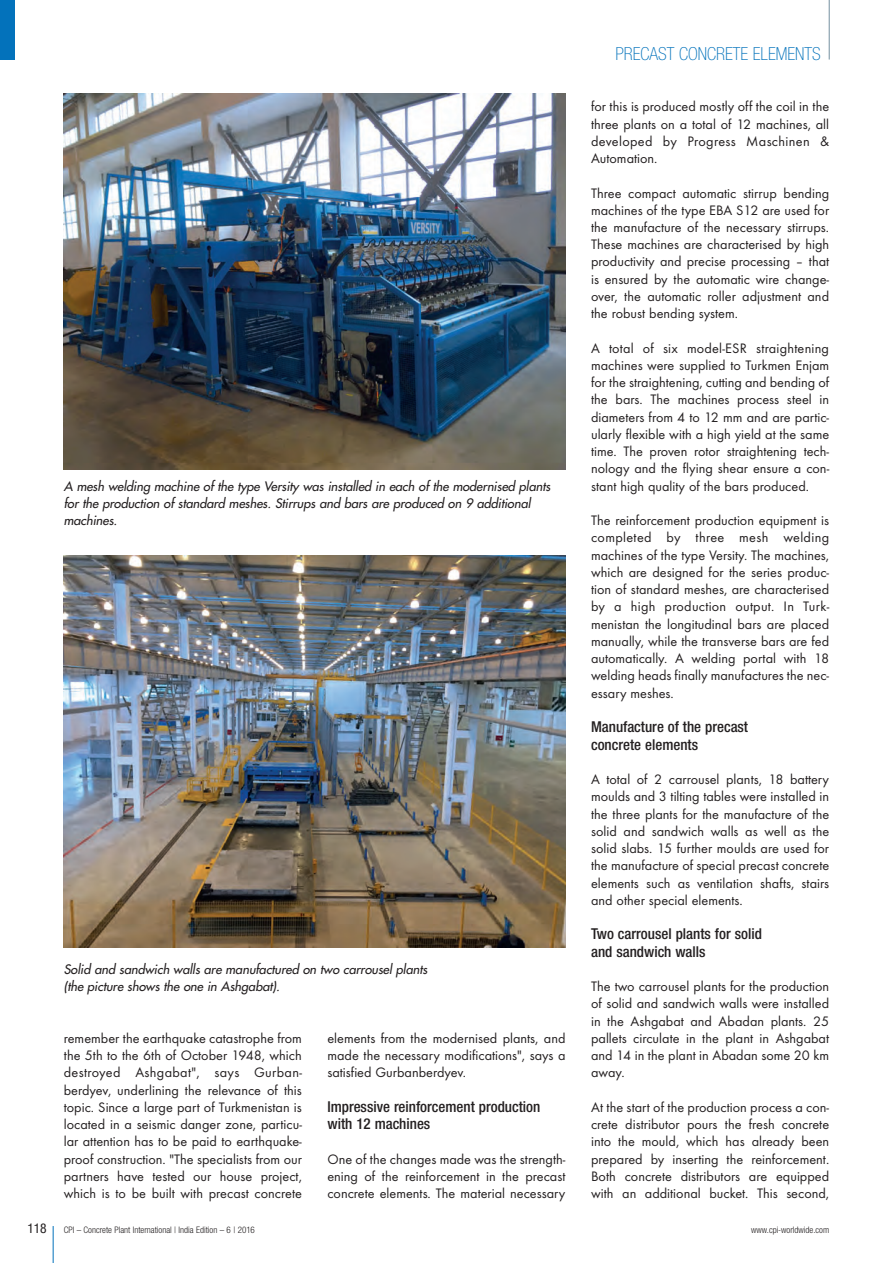
<style>
.page{position:relative;width:893px;height:1263px;background:#fff}
.page>*{position:absolute;margin:0;border:0;box-sizing:border-box;transform-origin:0 0}
.t1{font:100 condensed 18px "Helvetica Neue";color:#0372bb}
.t2{font:500 condensed 15px/17.2px "Helvetica Neue";color:#231f20}
.t3{font:14.25px/17.2px "Futura T";color:#231f20;text-align:justify}
.t4{font:condensed 13.5px "Helvetica Neue";color:#231f20}
.t5{font:italic 12.75px/17.2px "Futura";letter-spacing:-.005em;color:#231f20}
.t6{font:300 condensed 9px "Helvetica Neue";color:#231f20}
</style>
<div class="page">
<hr style="left:53px;top:1226px;width:1px;height:37px;background:#0372bb">
<hr style="left:829px;top:0;width:1px;height:60px;background:#73909f">
<div style="left:0;top:0;width:15px;height:60px;background:#0372bb"></div>
<img style="left:64px;top:94px;width:502px;height:375px">
<img style="left:64px;top:556px;width:502px;height:392px">
<p class="t5" style="left:64px;top:478px;width:490px">A mesh welding machine of the type Versity was installed in each of the modernised plants for the production of standard meshes. Stirrups and bars are produced on 9 additional machines.</p>
<p class="t5" style="left:64px;top:961px;width:367px">Solid and sandwich walls are manufactured on two carrousel plants (the picture shows the one in Ashgabat).</p>
<p class="t3" style="left:64px;top:1029px;width:240px">remember the earthquake catastrophe from the 5th to the 6th of October 1948, which destroyed Ashgabat", says Gurban - berdyev, underlining the relevance of this topic. Since a large part of Turkmenistan is located in a seismic danger zone, particu&shy;lar attention has to be paid to earthquake&shy;proof construction. "The specialists from our partners have tested our house project, which is to be built with precast concrete</p>
<p class="t3" style="left:327px;top:1029px;width:240px">elements from the modernised plants, and made the necessary modifications", says a satisfied Gurbanberdyev.</p>
<p class="t2" style="left:327px;top:1099px;width:214px">Impressive reinforcement production with 12 machines</p>
<p class="t3" style="left:327px;top:1150px;width:240px">One of the changes made was the strength&shy;ening of the reinforcement in the precast concrete elements. The material necessary</p>
<p class="t1" style="left:615px;top:43px;width:207px">PRECAST CONCRETE ELEMENTS</p>
<p class="t3" style="left:591px;top:98px;width:240px">for this is produced mostly off the coil in the three plants on a total of 12 machines, all developed by Progress Maschinen &amp; Automation.</p>
<p class="t3" style="left:591px;top:184px;width:240px">Three compact automatic stirrup bending machines of the type EBA S12 are used for the manufacture of the necessary stirrups.<br>These machines are characterised by high productivity and precise processing – that is ensured by the automatic wire change - over, the automatic roller adjustment and the robust bending system.</p>
<p class="t3" style="left:591px;top:339px;width:240px">A total of six model-ESR straightening machines were supplied to Turkmen Enjam for the straightening, cutting and bending of the bars. The machines process steel in diameters from 4 to 12 mm and are partic&shy;ularly flexible with a high yield at the same time. The proven rotor straightening tech&shy;nology and the flying shear ensure a con&shy;stant high quality of the bars produced.</p>
<p class="t3" style="left:591px;top:512px;width:240px">The reinforcement production equipment is completed by three mesh welding machines of the type Versity. The machines, which are designed for the series produc&shy;tion of standard meshes, are characterised by a high production output. In Turk - menistan the longitudinal bars are placed manually, while the transverse bars are fed automatically. A welding portal with 18 welding heads finally manufactures the nec&shy;essary meshes.</p>
<p class="t2" style="left:591px;top:720px;width:159px">Manufacture of the precast concrete elements</p>
<p class="t3" style="left:591px;top:771px;width:240px">A total of 2 carrousel plants, 18 battery moulds and 3 tilting tables were installed in the three plants for the manufacture of the solid and sandwich walls as well as the solid slabs. 15 further moulds are used for the manufacture of special precast concrete elements such as ventilation shafts, stairs and other special elements.</p>
<p class="t2" style="left:591px;top:927px;width:172px">Two carrousel plants for solid and sandwich walls</p>
<p class="t3" style="left:591px;top:978px;width:240px">The two carrousel plants for the production of solid and sandwich walls were installed in the Ashgabat and Abadan plants. 25 pallets circulate in the plant in Ashgabat and 14 in the plant in Abadan some 20 km away.</p>
<p class="t3" style="left:591px;top:1098px;width:240px">At the start of the production process a con&shy;crete distributor pours the fresh concrete into the mould, which has already been prepared by inserting the reinforcement.<br>Both concrete distributors are equipped with an additional bucket. This second,</p>
<p class="t4" style="left:28px;top:1223px;width:21px">118</p>
<p class="t6" style="left:64px;top:1224px;width:193px">CPI – Concrete Plant International | India Edition – 6 | 2016</p>
<p class="t6" style="left:751px;top:1224px;width:79px">www.cpi-worldwide.com</p>
</div>
